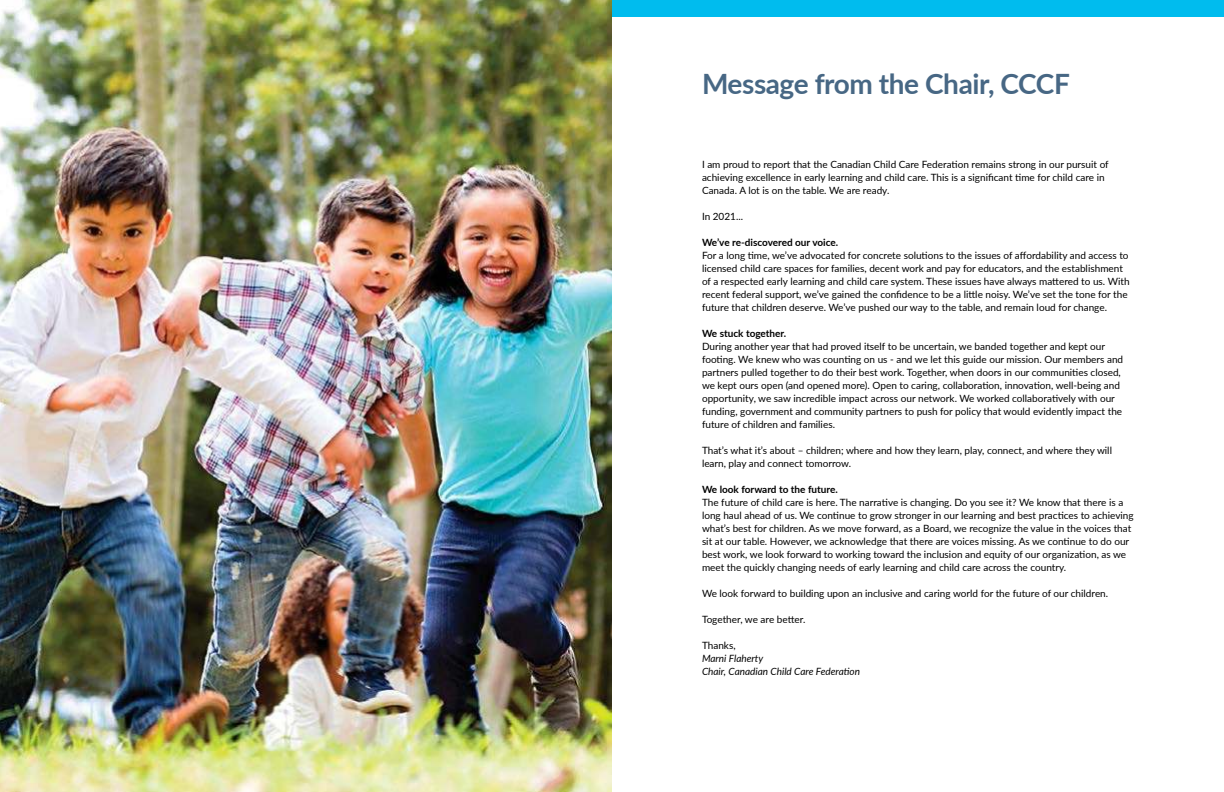
<style>
.page{position:relative;width:1224px;height:792px;background:#fff}
.page>*{position:absolute;margin:0;border:0;box-sizing:border-box;transform-origin:0 0}
.t1{font:700 28px "Lato";letter-spacing:-.015em;color:#476784}
.t2{font:10px/13px "Lato";color:#000}
.t3{font:700 10px "Lato";color:#000}
.t4{font:italic 10px/13px "Lato";color:#000}
</style>
<div class="page">
<img style="left:0;top:0;width:612px;height:792px">
<div style="left:612px;top:0;width:612px;height:16px;background:#00bcee"></div>
<h1 class="t1" style="left:702px;top:71px;width:369px">Message from the Chair, CCCF</h1>
<p class="t2" style="left:702px;top:157px;width:408px">I am proud to report that the Canadian Child Care Federation remains strong in our pursuit of achieving excellence in early learning and child care. This is a significant time for child care in<br>Canada. A lot is on the table. We are ready.</p>
<p class="t2" style="left:702px;top:209px;width:43px">In 2021...</p>
<p class="t3" style="left:702px;top:238px;width:138px">We’ve re-discovered our voice.</p>
<p class="t2" style="left:702px;top:248px;width:429px">For a long time, we’ve advocated for concrete solutions to the issues of affordability and access to licensed child care spaces for families, decent work and pay for educators, and the establishment of a respected early learning and child care system. These issues have always mattered to us. With recent federal support, we’ve gained the confidence to be a little noisy. We’ve set the tone for the future that children deserve. We’ve pushed our way to the table, and remain loud for change.</p>
<p class="t3" style="left:702px;top:329px;width:86px">We stuck together.</p>
<p class="t2" style="left:702px;top:340px;width:423px">During another year that had proved itself to be uncertain, we banded together and kept our footing. We knew who was counting on us - and we let this guide our mission. Our members and partners pulled together to do their best work. Together, when doors in our communities closed, we kept ours open (and opened more). Open to caring, collaboration, innovation, well-being and opportunity, we saw incredible impact across our network. We worked collaboratively with our funding, government and community partners to push for policy that would evidently impact the future of children and families.</p>
<p class="t2" style="left:702px;top:443px;width:412px">That’s what it’s about – children; where and how they learn, play, connect, and where they will learn, play and connect tomorrow.</p>
<p class="t3" style="left:702px;top:485px;width:137px">We look forward to the future.</p>
<p class="t2" style="left:702px;top:495px;width:433px">The future of child care is here. The narrative is changing. Do you see it? We know that there is a long haul ahead of us. We continue to grow stronger in our learning and best practices to achieving what’s best for children. As we move forward, as a Board, we recognize the value in the voices that sit at our table. However, we acknowledge that there are voices missing. As we continue to do our best work, we look forward to working toward the inclusion and equity of our organization, as we meet the quickly changing needs of early learning and child care across the country.</p>
<p class="t2" style="left:702px;top:586px;width:408px">We look forward to building upon an inclusive and caring world for the future of our children.</p>
<p class="t2" style="left:702px;top:612px;width:105px">Together, we are better.</p>
<p class="t2" style="left:702px;top:639px;width:35px">Thanks,</p>
<p class="t4" style="left:702px;top:653px;width:160px">Marni Flaherty<br>Chair, Canadian Child Care Federation</p>
</div>
